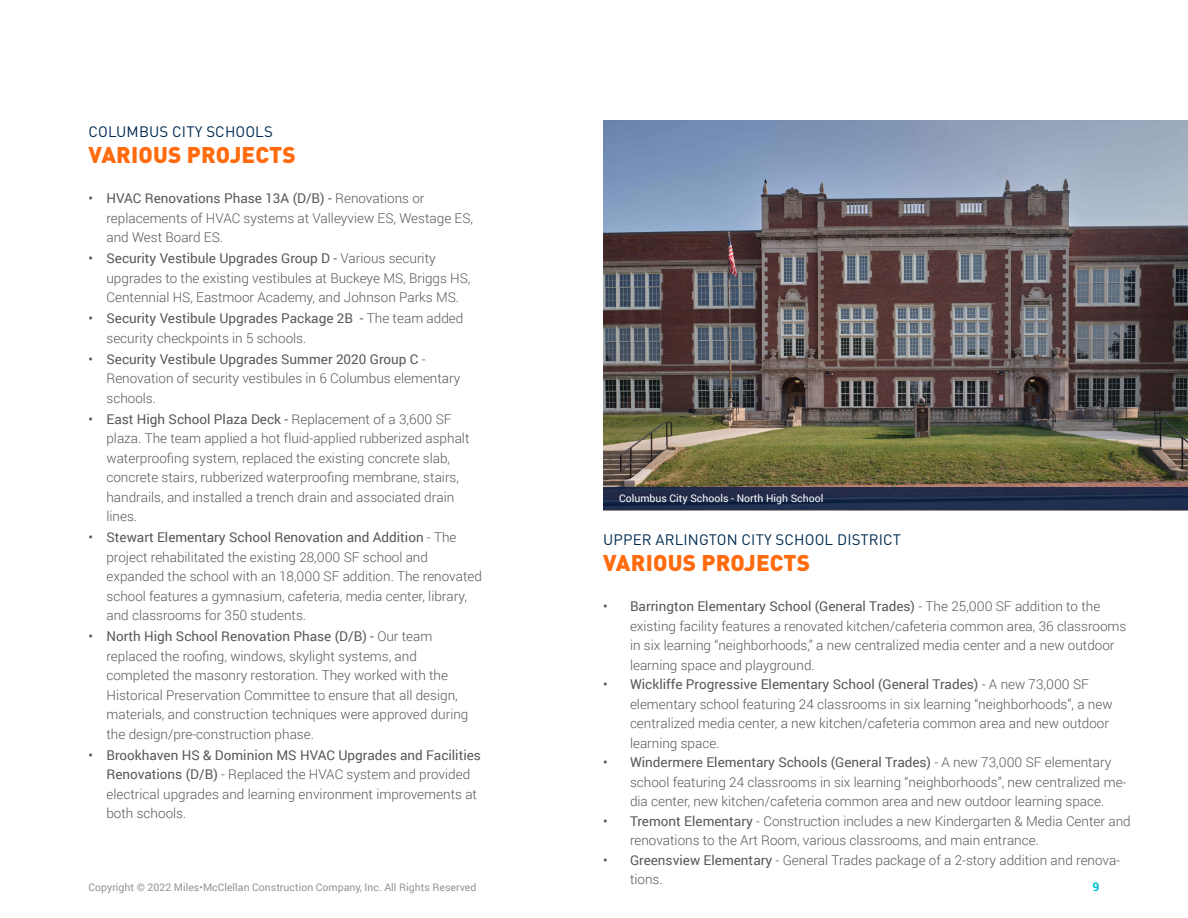
<style>
.page{position:relative;width:1188px;height:918px;background:#fff}
.page>*{position:absolute;margin:0;border:0;box-sizing:border-box;transform-origin:0 0}
.t1{font:900 22.5px "DINOT";letter-spacing:.01em;color:#ff6b0d}
.t2{font:15px "DINOT";letter-spacing:.01em;color:#002b51}
.t3{font:300 13.5px/19.5px "Roboto";color:#57585a}
.t4{font:700 12px "Roboto";color:#00bdd4}
.t5{font:10.5px "Roboto";color:#939598}
.t6{font:10.5px "Roboto";color:#fff}
.s1{font-weight:400}
</style>
<div class="page">
<img style="left:603px;top:121px;width:585px;height:366px">
<svg style="left:603px;top:487px;width:585px;height:23px;background:#1e2b4a"></svg>
<p class="t2" style="left:89px;top:120px;width:186px">COLUMBUS CITY SCHOOLS</p>
<p class="t1" style="left:89px;top:136px;width:209px">VARIOUS PROJECTS</p>
<p class="t3" style="left:106px;top:188px;width:368px;text-indent:-18px"><span class="s1">• HVAC Renovations Phase 13A (D/B) -</span> Renovations or replacements of HVAC systems at Valleyview ES, Westage ES, and West Board ES.</p>
<p class="t3" style="left:106px;top:248px;width:366px;text-indent:-18px"><span class="s1">• Security Vestibule Upgrades Group D -</span> Various security upgrades to the existing vestibules at Buckeye MS, Briggs HS,<br>Centennial HS, Eastmoor Academy, and Johnson Parks MS.</p>
<p class="t3" style="left:106px;top:308px;width:358px;text-indent:-18px"><span class="s1">• Security Vestibule Upgrades Package 2B -</span> The team added security checkpoints in 5 schools.</p>
<p class="t3" style="left:106px;top:349px;width:356px;text-indent:-18px"><span class="s1">• Security Vestibule Upgrades Summer 2020 Group C</span> -<br>Renovation of security vestibules in 6 Columbus elementary schools.</p>
<p class="t3" style="left:106px;top:409px;width:365px;text-indent:-18px"><span class="s1">• East High School Plaza Deck -</span> Replacement of a 3,600 SF plaza. The team applied a hot fluid-applied rubberized asphalt waterproofing system, replaced the existing concrete slab, concrete stairs, rubberized waterproofing membrane, stairs, handrails, and installed a trench drain and associated drain lines.</p>
<p class="t3" style="left:106px;top:527px;width:377px;text-indent:-18px"><span class="s1">• Stewart Elementary School Renovation and Addition</span> - The project rehabilitated the existing 28,000 SF school and expanded the school with an 18,000 SF addition. The renovated school features a gymnasium, cafeteria, media center, library, and classrooms for 350 students.</p>
<p class="t3" style="left:106px;top:626px;width:364px;text-indent:-18px"><span class="s1">• North High School Renovation Phase (D/B) -</span> Our team replaced the roofing, windows, skylight systems, and completed the masonry restoration. They worked with the Historical Preservation Committee to ensure that all design, materials, and construction techniques were approved during the design/pre-construction phase.</p>
<p class="t3" style="left:106px;top:745px;width:376px;text-indent:-18px"><span class="s1">• Brookhaven HS &amp; Dominion MS HVAC Upgrades and Facilities Renovations (D/B)</span> - Replaced the HVAC system and provided electrical upgrades and learning environment improvements at both schools.</p>
<p class="t6" style="left:619px;top:491px;width:206px">Columbus City Schools - North High School</p>
<p class="t2" style="left:603px;top:528px;width:299px">UPPER ARLINGTON CITY SCHOOL DISTRICT</p>
<p class="t1" style="left:603px;top:545px;width:209px">VARIOUS PROJECTS</p>
<p class="t3" style="left:630px;top:596px;width:498px;text-indent:-27px"><span class="s1">• Barrington Elementary School (General Trades)</span> - The 25,000 SF addition to the existing facility features a renovated kitchen/cafeteria common area, 36 classrooms in six learning “neighborhoods,” a new centralized media center and a new outdoor learning space and playground.</p>
<p class="t3" style="left:630px;top:674px;width:484px;text-indent:-27px"><span class="s1">• Wickliffe Progressive Elementary School (General Trades)</span> - A new 73,000 SF elementary school featuring 24 classrooms in six learning “neighborhoods”, a new centralized media center, a new kitchen/cafeteria common area and new outdoor learning space.</p>
<p class="t3" style="left:630px;top:752px;width:498px;text-indent:-27px"><span class="s1">• Windermere Elementary Schools (General Trades)</span> - A new 73,000 SF elementary school featuring 24 classrooms in six learning “neighborhoods”, new centralized me&shy;dia center, new kitchen/cafeteria common area and new outdoor learning space.</p>
<p class="t3" style="left:630px;top:811px;width:502px;text-indent:-27px"><span class="s1">• Tremont Elementary</span> - Construction includes a new Kindergarten &amp; Media Center and renovations to the Art Room, various classrooms, and main entrance.</p>
<p class="t3" style="left:630px;top:850px;width:492px;text-indent:-27px"><span class="s1">• Greensview Elementary</span> - General Trades package of a 2-story addition and renova&shy;tions.</p>
<p class="t5" style="left:89px;top:880px;width:389px">Copyright © 2022 Miles•McClellan Construction Company, Inc. All Rights Reserved</p>
<p class="t4" style="left:1093px;top:878px;width:8px">9</p>
</div>
